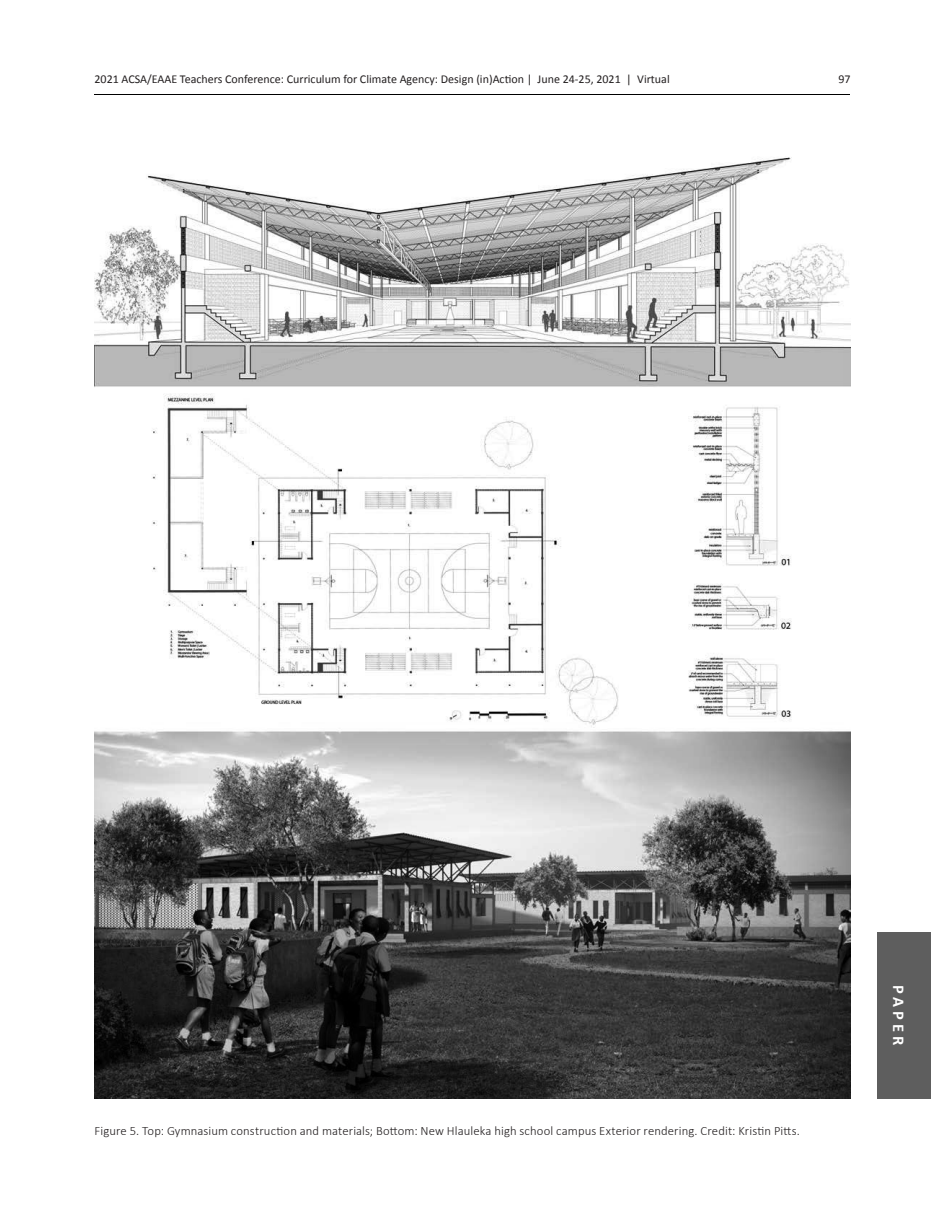
<style>
.page{position:relative;width:945px;height:1215px;background:#fff}
.page>*{position:absolute;margin:0;border:0;box-sizing:border-box;transform-origin:0 0}
.t1{font:700 16.5px "Calibri";letter-spacing:.235em;color:#fff}
.t2{font:300 12.75px "Calibri";letter-spacing:.01em;color:#231f20}
.t3{font:12px "Calibri";color:#231f20}
</style>
<div class="page">
<hr style="left:94px;top:94px;width:756px;height:1px;background:#000">
<div style="left:878px;top:932px;width:54px;height:166px;background:#5e5e5e"></div>
<img style="left:94px;top:157px;width:756px;height:941px">
<p class="t3" style="left:94px;top:72px;width:577px">2021 ACSA/EAAE Teachers Conference: Curriculum for Climate Agency: Design (in)Action | June 24‐25, 2021 | Virtual</p>
<p class="t3" style="left:838px;top:72px;width:14px">97</p>
<p class="t2" style="left:94px;top:1123px;width:707px">Figure 5. Top: Gymnasium construction and materials; Bottom: New Hlauleka high school campus Exterior rendering. Credit: Kristin Pitts.</p>
<p class="t1" style="left:909px;top:985px;width:61px;rotate:90deg">PAPER</p>
</div>
